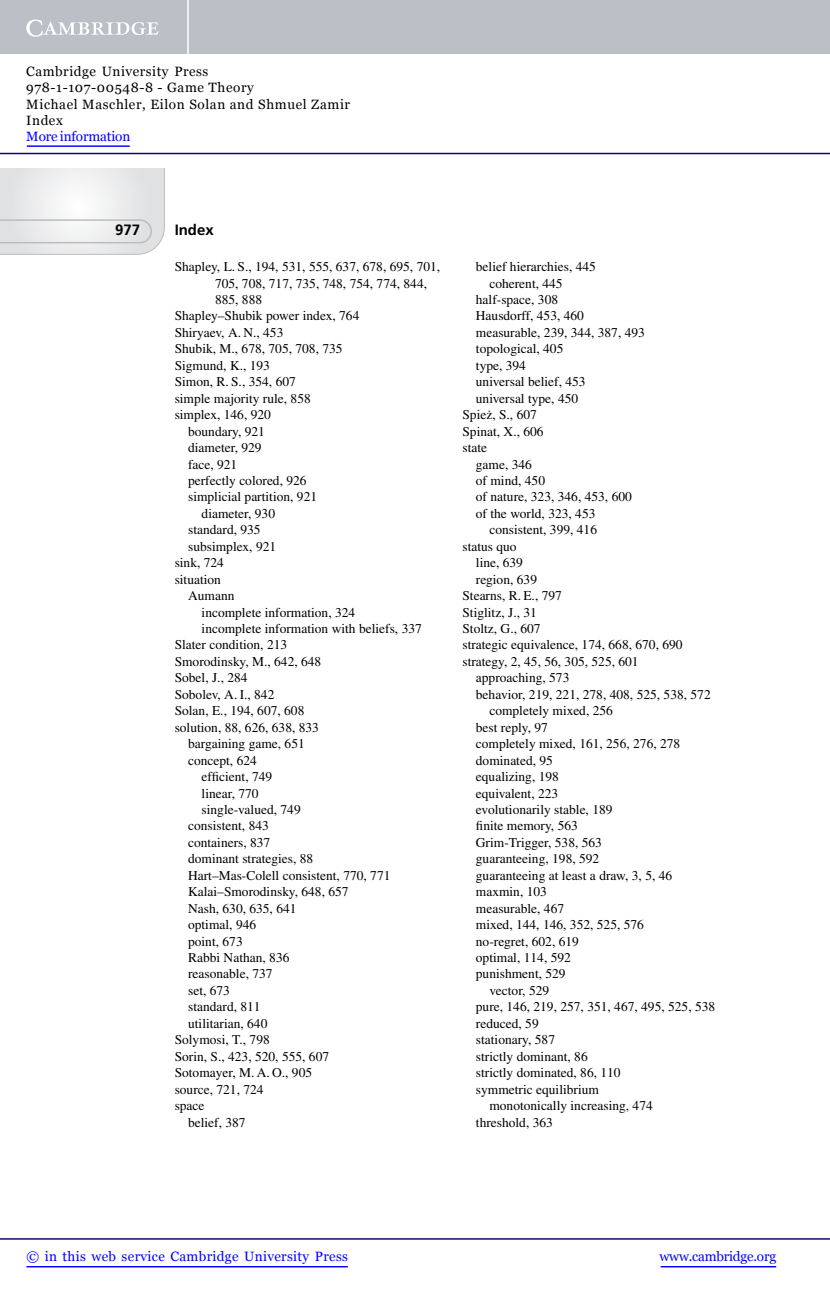
<style>
.page{position:relative;width:830px;height:1290px;background:#fff}
.page>*{position:absolute;margin:0;border:0;box-sizing:border-box;transform-origin:0 0}
.t1{font:700 15px "Frutiger";color:#000}
.t2{font:13.5px/16.5px "Times";color:#000}
.t3{font:13.5px/16.2px "Georgia";letter-spacing:.045em;color:#000}
.t4{font:13.5px "Georgia";letter-spacing:.025em;color:#00f}
.t5{font:13.5px "Georgia";letter-spacing:-.015em;color:#00f}
.t6{font:13.5px "Georgia";letter-spacing:-.01em;color:#00f}
</style>
<div class="page">
<svg style="left:0;top:169px;width:165px;height:86px"></svg>
<div style="left:0;top:0;width:829px;height:54px;background:#bac0c6"></div>
<svg style="left:26px;top:20px;width:132px;height:17px"></svg>
<hr style="left:187px;top:0;width:2px;height:54px;background:#fff">
<hr style="left:0;top:153px;width:829px;height:1px;background:#150666">
<hr style="left:27px;top:145px;width:103px;height:2px;background:#00f">
<hr style="left:660px;top:1265px;width:115px;height:2px;background:#00f">
<hr style="left:0;top:1237px;width:829px;height:2px;background:#150666">
<hr style="left:26px;top:1265px;width:321px;height:2px;background:#00f">
<p class="t3" style="left:26px;top:64px;width:325px">Cambridge University Press<br>978-1-107-00548-8 - Game Theory<br>Michael Maschler, Eilon Solan and Shmuel Zamir<br>Index</p>
<p class="t6" style="left:26px;top:128px;width:105px">More information</p>
<p class="t1" style="left:115px;top:224px;width:26px">977</p>
<p class="t1" style="left:174px;top:224px;width:41px">Index</p>
<p class="t2" style="left:174px;top:259px;width:267px">Shapley, L. S., 194, 531, 555, 637, 678, 695, 701,</p>
<p class="t2" style="left:215px;top:276px;width:213px">705, 708, 717, 735, 748, 754, 774, 844,</p>
<p class="t2" style="left:215px;top:292px;width:49px">885, 888</p>
<p class="t2" style="left:174px;top:309px;width:186px">Shapley–Shubik power index, 764</p>
<p class="t2" style="left:174px;top:325px;width:110px">Shiryaev, A. N., 453</p>
<p class="t2" style="left:174px;top:342px;width:169px">Shubik, M., 678, 705, 708, 735</p>
<p class="t2" style="left:174px;top:358px;width:97px">Sigmund, K., 193</p>
<p class="t2" style="left:174px;top:374px;width:123px">Simon, R. S., 354, 607</p>
<p class="t2" style="left:174px;top:391px;width:138px">simple majority rule, 858</p>
<p class="t2" style="left:174px;top:407px;width:98px">simplex, 146, 920</p>
<p class="t2" style="left:188px;top:424px;width:78px">boundary, 921</p>
<p class="t2" style="left:188px;top:440px;width:75px">diameter, 929</p>
<p class="t2" style="left:188px;top:457px;width:51px">face, 921</p>
<p class="t2" style="left:188px;top:473px;width:120px">perfectly colored, 926</p>
<p class="t2" style="left:188px;top:490px;width:130px">simplicial partition, 921</p>
<p class="t2" style="left:201px;top:506px;width:75px">diameter, 930</p>
<p class="t2" style="left:188px;top:522px;width:74px">standard, 935</p>
<p class="t2" style="left:188px;top:539px;width:89px">subsimplex, 921</p>
<p class="t2" style="left:174px;top:555px;width:51px">sink, 724</p>
<p class="t2" style="left:174px;top:572px;width:48px">situation</p>
<p class="t2" style="left:188px;top:588px;width:48px">Aumann</p>
<p class="t2" style="left:201px;top:605px;width:155px">incomplete information, 324</p>
<p class="t2" style="left:201px;top:621px;width:222px">incomplete information with beliefs, 337</p>
<p class="t2" style="left:174px;top:638px;width:114px">Slater condition, 213</p>
<p class="t2" style="left:174px;top:654px;width:148px">Smorodinsky, M., 642, 648</p>
<p class="t2" style="left:174px;top:670px;width:74px">Sobel, J., 284</p>
<p class="t2" style="left:174px;top:687px;width:101px">Sobolev, A. I., 842</p>
<p class="t2" style="left:174px;top:703px;width:131px">Solan, E., 194, 607, 608</p>
<p class="t2" style="left:174px;top:720px;width:146px">solution, 88, 626, 638, 833</p>
<p class="t2" style="left:188px;top:736px;width:118px">bargaining game, 651</p>
<p class="t2" style="left:188px;top:753px;width:70px">concept, 624</p>
<p class="t2" style="left:201px;top:769px;width:72px">efficient, 749</p>
<p class="t2" style="left:201px;top:785px;width:58px">linear, 770</p>
<p class="t2" style="left:201px;top:802px;width:101px">single-valued, 749</p>
<p class="t2" style="left:188px;top:818px;width:82px">consistent, 843</p>
<p class="t2" style="left:188px;top:835px;width:84px">containers, 837</p>
<p class="t2" style="left:188px;top:851px;width:126px">dominant strategies, 88</p>
<p class="t2" style="left:188px;top:868px;width:204px">Hart–Mas-Colell consistent, 770, 771</p>
<p class="t2" style="left:188px;top:884px;width:162px">Kalai–Smorodinsky, 648, 657</p>
<p class="t2" style="left:188px;top:901px;width:110px">Nash, 630, 635, 641</p>
<p class="t2" style="left:188px;top:917px;width:70px">optimal, 946</p>
<p class="t2" style="left:188px;top:933px;width:56px">point, 673</p>
<p class="t2" style="left:188px;top:950px;width:103px">Rabbi Nathan, 836</p>
<p class="t2" style="left:188px;top:966px;width:86px">reasonable, 737</p>
<p class="t2" style="left:188px;top:983px;width:43px">set, 673</p>
<p class="t2" style="left:188px;top:999px;width:74px">standard, 811</p>
<p class="t2" style="left:188px;top:1016px;width:81px">utilitarian, 640</p>
<p class="t2" style="left:174px;top:1032px;width:97px">Solymosi, T., 798</p>
<p class="t2" style="left:174px;top:1048px;width:156px">Sorin, S., 423, 520, 555, 607</p>
<p class="t2" style="left:174px;top:1065px;width:139px">Sotomayer, M. A. O., 905</p>
<p class="t2" style="left:174px;top:1081px;width:90px">source, 721, 724</p>
<p class="t2" style="left:174px;top:1098px;width:31px">space</p>
<p class="t2" style="left:188px;top:1114px;width:59px">belief, 387</p>
<p class="t2" style="left:475px;top:259px;width:121px">belief hierarchies, 445</p>
<p class="t2" style="left:489px;top:276px;width:75px">coherent, 445</p>
<p class="t2" style="left:475px;top:292px;width:84px">half-space, 308</p>
<p class="t2" style="left:475px;top:309px;width:109px">Hausdorff, 453, 460</p>
<p class="t2" style="left:475px;top:325px;width:170px">measurable, 239, 344, 387, 493</p>
<p class="t2" style="left:475px;top:342px;width:89px">topological, 405</p>
<p class="t2" style="left:475px;top:358px;width:52px">type, 394</p>
<p class="t2" style="left:475px;top:375px;width:111px">universal belief, 453</p>
<p class="t2" style="left:475px;top:391px;width:104px">universal type, 450</p>
<p class="t2" style="left:462px;top:407px;width:76px">Spiez, S., 607</p>
<p class="t2" style="left:462px;top:407px;width:83px;text-indent:25px">˙<br>Spinat, X., 606 state</p>
<p class="t2" style="left:475px;top:457px;width:57px">game, 346</p>
<p class="t2" style="left:475px;top:473px;width:71px">of mind, 450</p>
<p class="t2" style="left:475px;top:490px;width:157px">of nature, 323, 346, 453, 600</p>
<p class="t2" style="left:475px;top:506px;width:121px">of the world, 323, 453</p>
<p class="t2" style="left:489px;top:522px;width:109px">consistent, 399, 416</p>
<p class="t2" style="left:462px;top:539px;width:56px">status quo</p>
<p class="t2" style="left:475px;top:555px;width:49px">line, 639</p>
<p class="t2" style="left:475px;top:572px;width:63px">region, 639</p>
<p class="t2" style="left:462px;top:588px;width:101px">Stearns, R. E., 797</p>
<p class="t2" style="left:462px;top:605px;width:76px">Stiglitz, J., 31</p>
<p class="t2" style="left:462px;top:621px;width:80px">Stoltz, G., 607</p>
<p class="t2" style="left:462px;top:638px;width:221px">strategic equivalence, 174, 668, 670, 690</p>
<p class="t2" style="left:462px;top:654px;width:178px">strategy, 2, 45, 56, 305, 525, 601</p>
<p class="t2" style="left:475px;top:670px;width:95px">approaching, 573</p>
<p class="t2" style="left:475px;top:687px;width:236px">behavior, 219, 221, 278, 408, 525, 538, 572</p>
<p class="t2" style="left:489px;top:703px;width:125px">completely mixed, 256</p>
<p class="t2" style="left:475px;top:720px;width:73px">best reply, 97</p>
<p class="t2" style="left:475px;top:736px;width:206px">completely mixed, 161, 256, 276, 278</p>
<p class="t2" style="left:475px;top:753px;width:78px">dominated, 95</p>
<p class="t2" style="left:475px;top:769px;width:84px">equalizing, 198</p>
<p class="t2" style="left:475px;top:785px;width:84px">equivalent, 223</p>
<p class="t2" style="left:475px;top:802px;width:138px">evolutionarily stable, 189</p>
<p class="t2" style="left:475px;top:818px;width:103px">finite memory, 563</p>
<p class="t2" style="left:475px;top:835px;width:127px">Grim-Trigger, 538, 563</p>
<p class="t2" style="left:475px;top:851px;width:125px">guaranteeing, 198, 592</p>
<p class="t2" style="left:475px;top:868px;width:198px">guaranteeing at least a draw, 3, 5, 46</p>
<p class="t2" style="left:475px;top:884px;width:72px">maxmin, 103</p>
<p class="t2" style="left:475px;top:901px;width:90px">measurable, 467</p>
<p class="t2" style="left:475px;top:917px;width:169px">mixed, 144, 146, 352, 525, 576</p>
<p class="t2" style="left:475px;top:933px;width:104px">no-regret, 602, 619</p>
<p class="t2" style="left:475px;top:950px;width:96px">optimal, 114, 592</p>
<p class="t2" style="left:475px;top:966px;width:91px">punishment, 529</p>
<p class="t2" style="left:489px;top:983px;width:61px">vector, 529</p>
<p class="t2" style="left:475px;top:999px;width:241px">pure, 146, 219, 257, 351, 467, 495, 525, 538</p>
<p class="t2" style="left:475px;top:1016px;width:64px">reduced, 59</p>
<p class="t2" style="left:475px;top:1032px;width:81px">stationary, 587</p>
<p class="t2" style="left:475px;top:1049px;width:113px">strictly dominant, 86</p>
<p class="t2" style="left:475px;top:1065px;width:146px">strictly dominated, 86, 110</p>
<p class="t2" style="left:475px;top:1081px;width:124px">symmetric equilibrium</p>
<p class="t2" style="left:489px;top:1098px;width:165px">monotonically increasing, 474</p>
<p class="t2" style="left:475px;top:1114px;width:78px">threshold, 363</p>
<p class="t4" style="left:26px;top:1247px;width:323px">© in this web service Cambridge University Press</p>
<p class="t5" style="left:659px;top:1247px;width:118px">www.cambridge.org</p>
</div>
